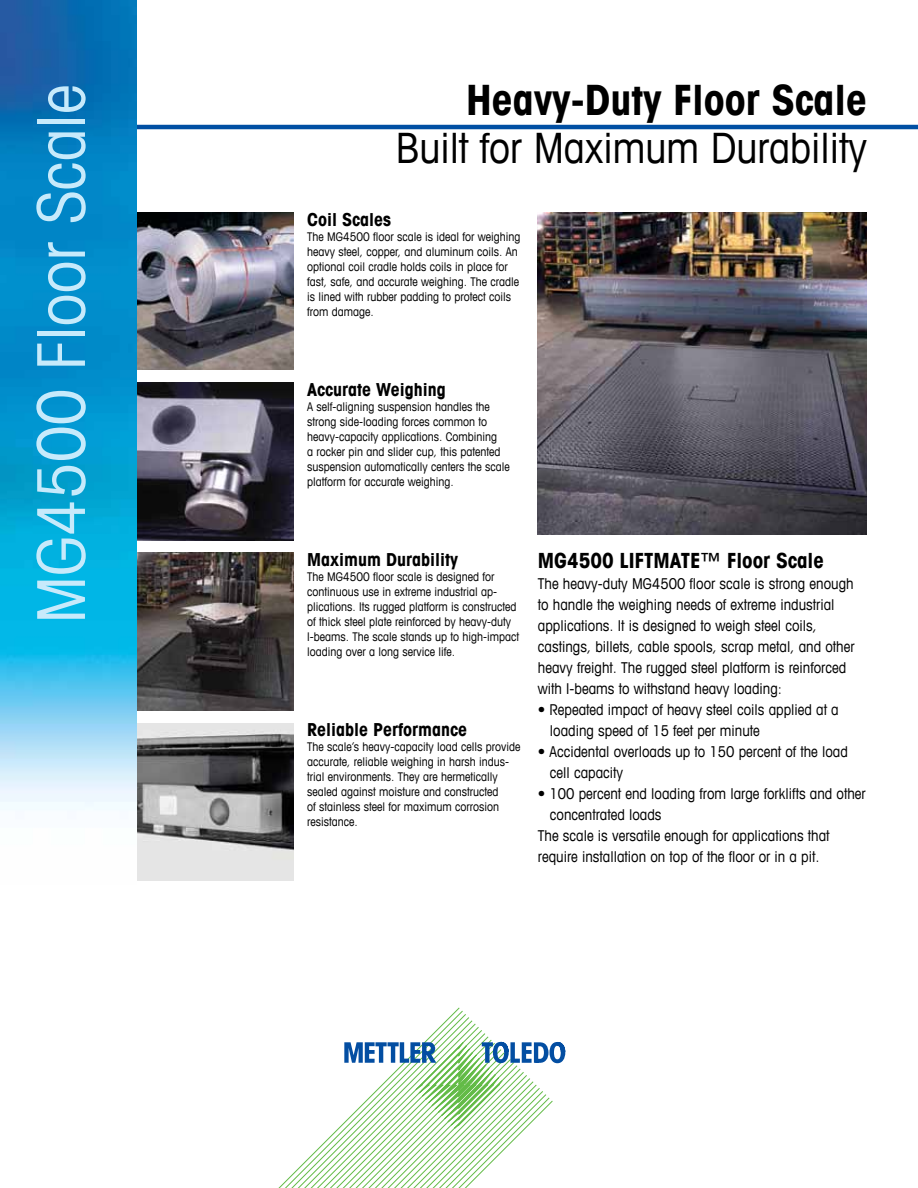
<style>
.page{position:relative;width:918px;height:1188px;background:#fff}
.page>*{position:absolute;margin:0;border:0;box-sizing:border-box;transform-origin:0 0}
.t1{font:condensed 66px "Avant Garde Com";color:#c7eafb}
.t2{font:condensed 42px "Avant Garde Com";color:#000}
.t3{font:700 condensed 42px "Avant Garde Com";color:#000}
.t4{font:700 condensed 21px "Avant Garde Com";color:#000}
.t5{font:700 condensed 18px "Avant Garde Com";color:#000}
.t6{font:condensed 15px/21px "Avant Garde Com";color:#000}
.t7{font:condensed 12px/15px "Avant Garde Com";color:#000}
.s1{font-weight:400}
</style>
<div class="page">
<img style="left:136px;top:383px;width:157px;height:157px">
<img style="left:136px;top:213px;width:157px;height:157px">
<img style="left:136px;top:723px;width:157px;height:158px">
<img style="left:136px;top:553px;width:157px;height:157px">
<hr style="left:4px;top:125px;width:914px;height:4px;background:#004fa3">
<svg style="left:278px;top:1008px;width:247px;height:180px"></svg>
<svg style="left:344px;top:1042px;width:221px;height:87px"></svg>
<img style="left:538px;top:213px;width:329px;height:321px">
<img style="left:0;top:0;width:136px;height:810px">
<h1 class="t1" style="left:20px;top:624px;width:541px;rotate:-90deg">MG4500 Floor Scale</h1>
<h2 class="t3" style="left:466px;top:73px;width:403px">Heavy-Duty Floor Scale</h2>
<h2 class="t2" style="left:396px;top:122px;width:473px">Built for Maximum Durability</h2>
<h3 class="t5" style="left:307px;top:208px;width:86px">Coil Scales</h3>
<p class="t7" style="left:307px;top:229px;width:215px">The MG4500 floor scale is ideal for weighing heavy steel, copper, and aluminum coils. An optional coil cradle holds coils in place for fast, safe, and accurate weighing. The cradle is lined with rubber padding to protect coils from damage.</p>
<h3 class="t5" style="left:307px;top:378px;width:140px">Accurate Weighing</h3>
<p class="t7" style="left:307px;top:399px;width:204px">A self-aligning suspension handles the strong side-loading forces common to heavy-capacity applications. Combining<br>a rocker pin and slider cup, this patented suspension automatically centers the scale platform for accurate weighing.</p>
<h3 class="t5" style="left:307px;top:548px;width:153px">Maximum Durability</h3>
<p class="t7" style="left:307px;top:569px;width:213px">The MG4500 floor scale is designed for continuous use in extreme industrial ap&shy;plications. Its rugged platform is constructed of thick steel plate reinforced by heavy-duty I-beams. The scale stands up to high-impact loading over a long service life.</p>
<h3 class="t5" style="left:307px;top:718px;width:162px">Reliable Performance</h3>
<p class="t7" style="left:307px;top:739px;width:215px">The scale’s heavy-capacity load cells provide accurate, reliable weighing in harsh indus&shy;trial environments. They are hermetically sealed against moisture and constructed<br>of stainless steel for maximum corrosion resistance.</p>
<h3 class="t4" style="left:538px;top:547px;width:288px">MG4500 LIFTMATE<span class="s1">™</span> Floor Scale</h3>
<p class="t6" style="left:538px;top:573px;width:318px">The heavy-duty MG4500 floor scale is strong enough to handle the weighing needs of extreme industrial applications. It is designed to weigh steel coils, castings, billets, cable spools, scrap metal, and other heavy freight. The rugged steel platform is reinforced with I-beams to withstand heavy loading:</p>
<p class="t6" style="left:550px;top:699px;width:290px;text-indent:-12px">• Repeated impact of heavy steel coils applied at a loading speed of 15 feet per minute</p>
<p class="t6" style="left:550px;top:741px;width:299px;text-indent:-12px">• Accidental overloads up to 150 percent of the load cell capacity</p>
<p class="t6" style="left:538px;top:783px;width:329px">• 100 percent end loading from large forklifts and other</p>
<p class="t6" style="left:550px;top:804px;width:113px">concentrated loads</p>
<p class="t6" style="left:538px;top:825px;width:293px">The scale is versatile enough for applications that</p>
<p class="t6" style="left:538px;top:846px;width:283px">require installation on top of the floor or in a pit.</p>
</div>
